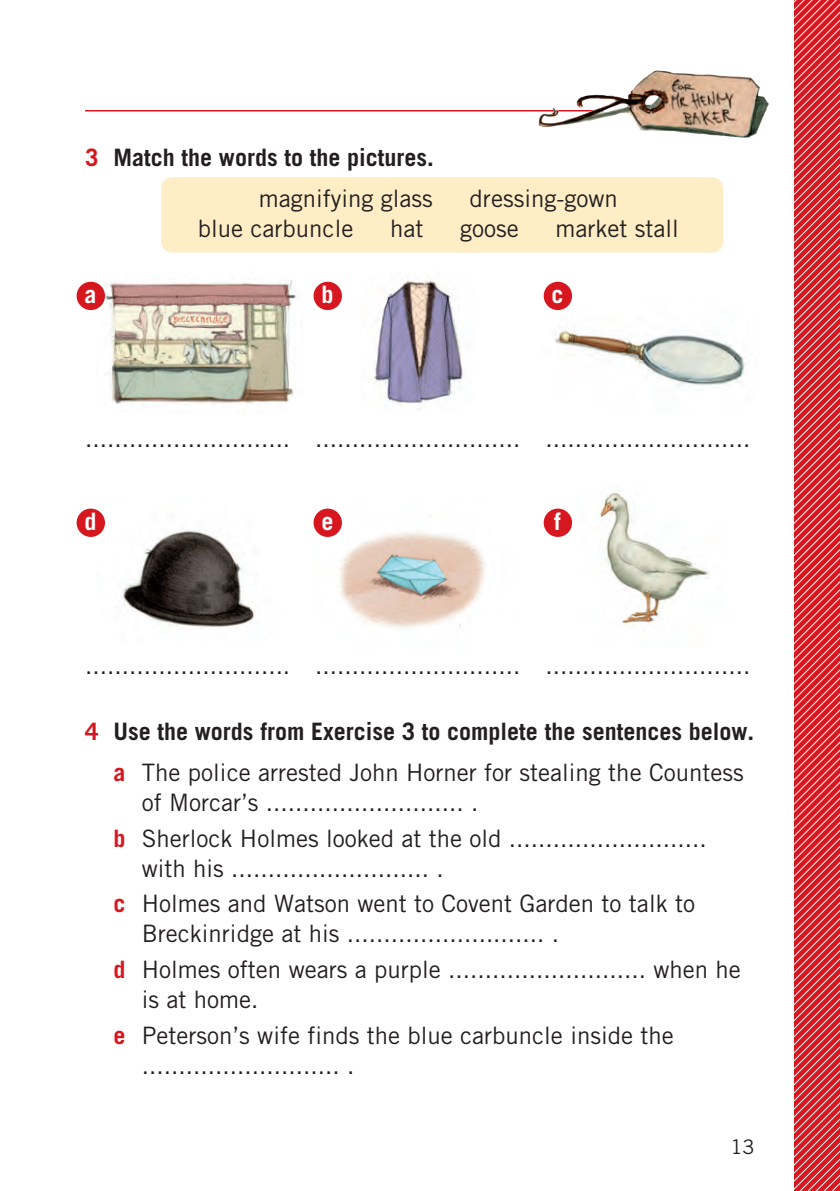
<style>
.page{position:relative;width:840px;height:1191px;background:#fff}
.page>*{position:absolute;margin:0;border:0;box-sizing:border-box;transform-origin:0 0}
.t1{font:24px/35.6px "Trade Gothic";color:#231f20}
.t2{font:700 24px/41.4px "Trade Gothic";color:#231f20;text-align:right}
.t3{font:700 24px "Trade Gothic";color:#fff}
.t4{font:20px "Trade Gothic";color:#231f20}
.s1{color:#d7171f}
.s2{font-weight:400}
.s3{font-weight:700;color:#d7171f}
</style>
<div class="page">
<hr style="left:85px;top:110px;width:513px;height:1px;background:#d7171f">
<img style="left:528px;top:70px;width:241px;height:68px">
<img style="left:97px;top:515px;width:159px;height:114px">
<img style="left:599px;top:490px;width:111px;height:137px">
<img style="left:96px;top:280px;width:202px;height:126px">
<img style="left:320px;top:515px;width:165px;height:113px">
<img style="left:550px;top:299px;width:196px;height:88px">
<img style="left:373px;top:276px;width:91px;height:134px">
<div style="left:161px;top:177px;width:561px;height:76px;background:#feedc5;border-radius:11px"></div>
<div style="left:77px;top:282px;width:28px;height:28px;background:#d7171f;border-radius:50%"></div>
<div style="left:313px;top:282px;width:29px;height:28px;background:#d7171f;border-radius:50%"></div>
<div style="left:543px;top:282px;width:28px;height:28px;background:#d7171f;border-radius:50%"></div>
<div style="left:77px;top:508px;width:28px;height:29px;background:#d7171f;border-radius:50%"></div>
<div style="left:313px;top:508px;width:29px;height:29px;background:#d7171f;border-radius:50%"></div>
<div style="left:543px;top:508px;width:28px;height:29px;background:#d7171f;border-radius:50%"></div>
<svg style="left:794px;top:0;width:46px;height:1191px;background:#dd3f46"></svg>
<p class="t2" style="left:85px;top:136px;width:350px"><span class="s1">3</span> Match the words to the pictures. <span class="s2">magnifying glass</span></p>
<p class="t1" style="left:469px;top:181px;width:150px">dressing-gown</p>
<p class="t1" style="left:198px;top:211px;width:157px">blue carbuncle</p>
<p class="t1" style="left:390px;top:211px;width:35px">hat</p>
<p class="t1" style="left:460px;top:211px;width:60px">goose</p>
<p class="t1" style="left:555px;top:211px;width:125px">market stall</p>
<p class="t3" style="left:84px;top:280px;width:13px">a</p>
<p class="t3" style="left:321px;top:280px;width:13px">b</p>
<p class="t3" style="left:551px;top:280px;width:13px">c</p>
<p class="t1" style="left:85px;top:420px;width:666px">............................ ............................ ............................</p>
<p class="t3" style="left:84px;top:506px;width:13px">d</p>
<p class="t3" style="left:321px;top:506px;width:13px">e</p>
<p class="t3" style="left:554px;top:506px;width:8px">f</p>
<p class="t1" style="left:85px;top:647px;width:666px">............................ ............................ ............................</p>
<p class="t2" style="left:113px;top:710px;width:642px;text-align:left;text-indent:-28px"><span class="s1">4</span> Use the words from Exercise 3 to complete the sentences below. <span class="s1">a</span> <span class="s2">The police arrested John Horner for stealing the Countess</span></p>
<p class="t1" style="left:113px;top:784px;width:594px;text-indent:28px">of Morcar’s ........................... .<br><span class="s3">b</span> Sherlock Holmes looked at the old ...........................</p>
<p class="t1" style="left:113px;top:850px;width:582px;text-indent:28px">with his ........................... .<br><span class="s3">c</span> Holmes and Watson went to Covent Garden to talk to</p>
<p class="t1" style="left:113px;top:915px;width:628px;text-indent:28px">Breckinridge at his ........................... .<br><span class="s3">d</span> Holmes often wears a purple ........................... when he</p>
<p class="t1" style="left:113px;top:981px;width:561px;text-indent:28px">is at home.<br><span class="s3">e</span> Peterson’s wife finds the blue carbuncle inside the</p>
<p class="t1" style="left:142px;top:1047px;width:214px">........................... .</p>
<p class="t4" style="left:730px;top:1135px;width:26px">13</p>
</div>
